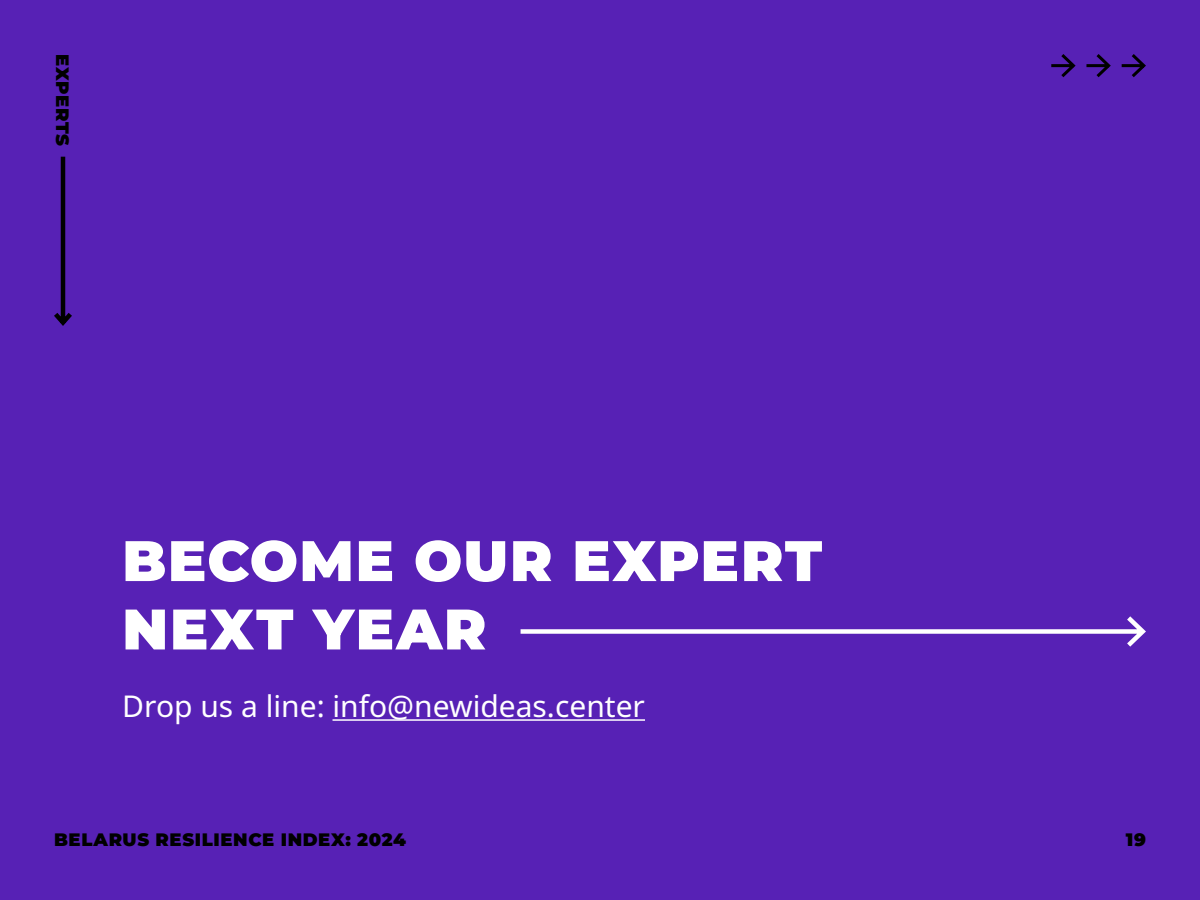
<style>
.page{position:relative;width:1200px;height:900px;background:#5721b5}
.page>*{position:absolute;margin:0;border:0;box-sizing:border-box;transform-origin:0 0}
.t1{font:900 57px/68.4px "Montserrat";letter-spacing:.03em;color:#fff}
.text-large{font:30px "Noto Sans";color:#fff}
.t2{font:900 18px "Montserrat";letter-spacing:.035em;color:#000}
</style>
<div class="page">
<svg style="left:1051px;top:54px;width:95px;height:24px"></svg>
<svg style="left:54px;top:156px;width:18px;height:170px"></svg>
<hr style="left:333px;top:719px;width:312px;height:2px;background:#fff">
<svg style="left:520px;top:616px;width:626px;height:31px"></svg>
<p class="t2" style="left:75px;top:54px;width:94px;rotate:90deg">EXPERTS</p>
<p class="t1" style="left:122px;top:525px;width:701px">BECOME OUR EXPERT<br>NEXT YEAR</p>
<p class="text-large" style="left:122px;top:689px;width:524px">Drop us a line: info@newideas.center</p>
<p class="t2" style="left:54px;top:828px;width:354px">BELARUS RESILIENCE INDEX: 2024</p>
<p class="t2" style="left:1126px;top:828px;width:22px">19</p>
</div>
